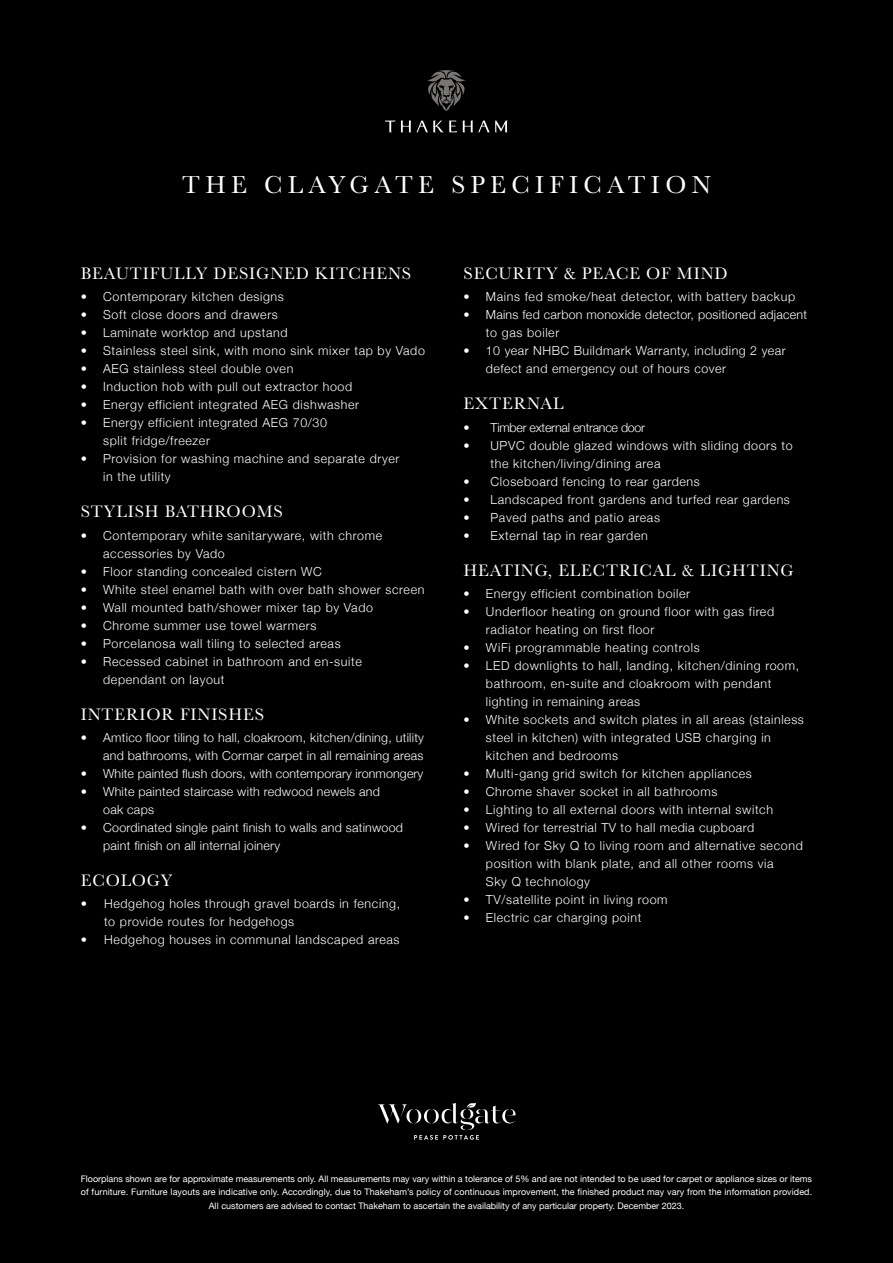
<style>
.page{position:relative;width:893px;height:1263px;background:#000}
.page>*{position:absolute;margin:0;border:0;box-sizing:border-box;transform-origin:0 0}
.t1{font:25.5px "Baskerville";letter-spacing:.21em;color:#fff}
.t2{font:17.25px "Baskerville";letter-spacing:.05em;color:#fff}
.t3{font:300 12.45px/18px "Helvetica Neue";letter-spacing:.05em;color:#fff}
.t4{font:300 12.45px/18px "Helvetica Neue";letter-spacing:.02em;color:#fff}
.t5{font:300 12.45px "Helvetica Neue";letter-spacing:.01em;color:#fff}
.t6{font:300 12.45px "Helvetica Neue";letter-spacing:-.02em;color:#fff}
.t7{font:9px/13.5px "Helvetica Neue";color:#fff;text-align:center}
</style>
<div class="page">
<svg style="left:378px;top:1103px;width:137px;height:37px"></svg>
<svg style="left:385px;top:120px;width:72px;height:12px"></svg>
<svg style="left:463px;top:121px;width:44px;height:11px"></svg>
<svg style="left:427px;top:70px;width:39px;height:41px"></svg>
<h1 class="t1" style="left:182px;top:168px;width:530px">THE CLAYGATE SPECIFICATION</h1>
<h2 class="t2" style="left:81px;top:263px;width:332px">BEAUTIFULLY DESIGNED KITCHENS</h2>
<p class="t3" style="left:81px;top:287px;width:205px">• Contemporary kitchen designs</p>
<p class="t3" style="left:81px;top:305px;width:199px">• Soft close doors and drawers</p>
<p class="t3" style="left:81px;top:323px;width:208px">• Laminate worktop and upstand</p>
<p class="t3" style="left:81px;top:341px;width:346px">• Stainless steel sink, with mono sink mixer tap by Vado</p>
<p class="t3" style="left:81px;top:359px;width:214px">• AEG stainless steel double oven</p>
<p class="t3" style="left:81px;top:377px;width:273px">• Induction hob with pull out extractor hood</p>
<p class="t3" style="left:81px;top:395px;width:280px">• Energy efficient integrated AEG dishwasher</p>
<p class="t3" style="left:103px;top:413px;width:225px;text-indent:-22px">• Energy efficient integrated AEG 70/30 split fridge/freezer</p>
<p class="t3" style="left:103px;top:449px;width:298px;text-indent:-22px">• Provision for washing machine and separate dryer in the utility</p>
<h2 class="t2" style="left:81px;top:501px;width:204px">STYLISH BATHROOMS</h2>
<p class="t3" style="left:103px;top:525px;width:280px;text-indent:-22px">• Contemporary white sanitaryware, with chrome accessories by Vado</p>
<p class="t3" style="left:81px;top:561px;width:243px">• Floor standing concealed cistern WC</p>
<p class="t3" style="left:81px;top:579px;width:345px">• White steel enamel bath with over bath shower screen</p>
<p class="t3" style="left:81px;top:597px;width:294px">• Wall mounted bath/shower mixer tap by Vado</p>
<p class="t3" style="left:81px;top:615px;width:237px">• Chrome summer use towel warmers</p>
<p class="t3" style="left:81px;top:633px;width:261px">• Porcelanosa wall tiling to selected areas</p>
<p class="t3" style="left:103px;top:651px;width:260px;text-indent:-22px">• Recessed cabinet in bathroom and en-suite dependant on layout</p>
<h2 class="t2" style="left:81px;top:703px;width:185px">INTERIOR FINISHES</h2>
<p class="t4" style="left:81px;top:728px;width:345px;text-align:right">• Amtico floor tiling to hall, cloakroom, kitchen/dining, utility and bathrooms, with Cormar carpet in all remaining areas</p>
<p class="t5" style="left:81px;top:763px;width:344px">• White painted flush doors, with contemporary ironmongery</p>
<p class="t4" style="left:103px;top:782px;width:278px;text-indent:-22px">• White painted staircase with redwood newels and oak caps</p>
<p class="t4" style="left:103px;top:818px;width:301px;text-indent:-22px">• Coordinated single paint finish to walls and satinwood paint finish on all internal joinery</p>
<h2 class="t2" style="left:81px;top:869px;width:93px">ECOLOGY</h2>
<p class="t3" style="left:104px;top:894px;width:298px;text-indent:-23px">• Hedgehog holes through gravel boards in fencing, to provide routes for hedgehogs</p>
<p class="t3" style="left:81px;top:930px;width:320px">• Hedgehog houses in communal landscaped areas</p>
<h2 class="t2" style="left:463px;top:263px;width:266px">SECURITY &amp; PEACE OF MIND</h2>
<p class="t3" style="left:463px;top:287px;width:333px">• Mains fed smoke/heat detector, with battery backup</p>
<p class="t4" style="left:486px;top:305px;width:323px;text-indent:-22px">• Mains fed carbon monoxide detector, positioned adjacent to gas boiler</p>
<p class="t3" style="left:486px;top:341px;width:301px;text-indent:-22px">• 10 year NHBC Buildmark Warranty, including 2 year defect and emergency out of hours cover</p>
<h2 class="t2" style="left:463px;top:393px;width:102px">EXTERNAL</h2>
<p class="t6" style="left:463px;top:417px;width:183px">• Timber external entrance door</p>
<p class="t3" style="left:490px;top:435px;width:304px;text-indent:-27px">• UPVC double glazed windows with sliding doors to the kitchen/living/dining area</p>
<p class="t3" style="left:463px;top:471px;width:238px">• Closeboard fencing to rear gardens</p>
<p class="t3" style="left:463px;top:489px;width:328px">• Landscaped front gardens and turfed rear gardens</p>
<p class="t3" style="left:463px;top:507px;width:198px">• Paved paths and patio areas</p>
<p class="t3" style="left:463px;top:525px;width:186px">• External tap in rear garden</p>
<h2 class="t2" style="left:463px;top:559px;width:332px">HEATING, ELECTRICAL &amp; LIGHTING</h2>
<p class="t3" style="left:463px;top:584px;width:228px">• Energy efficient combination boiler</p>
<p class="t3" style="left:486px;top:602px;width:290px;text-indent:-22px">• Underfloor heating on ground floor with gas fired radiator heating on first floor</p>
<p class="t3" style="left:463px;top:638px;width:238px">• WiFi programmable heating controls</p>
<p class="t3" style="left:486px;top:656px;width:315px;text-indent:-22px">• LED downlights to hall, landing, kitchen/dining room, bathroom, en-suite and cloakroom with pendant lighting in remaining areas</p>
<p class="t3" style="left:486px;top:709px;width:319px;text-indent:-22px">• White sockets and switch plates in all areas (stainless steel in kitchen) with integrated USB charging in kitchen and bedrooms</p>
<p class="t3" style="left:463px;top:763px;width:290px">• Multi-gang grid switch for kitchen appliances</p>
<p class="t3" style="left:463px;top:781px;width:255px">• Chrome shaver socket in all bathrooms</p>
<p class="t3" style="left:463px;top:799px;width:311px">• Lighting to all external doors with internal switch</p>
<p class="t3" style="left:463px;top:817px;width:292px">• Wired for terrestrial TV to hall media cupboard</p>
<p class="t3" style="left:486px;top:835px;width:318px;text-indent:-22px">• Wired for Sky Q to living room and alternative second position with blank plate, and all other rooms via<br>Sky Q technology</p>
<p class="t3" style="left:463px;top:890px;width:206px">• TV/satellite point in living room</p>
<p class="t3" style="left:463px;top:908px;width:179px">• Electric car charging point</p>
<p class="t7" style="left:81px;top:1172px;width:733px">Floorplans shown are for approximate measurements only. All measurements may vary within a tolerance of 5% and are not intended to be used for carpet or appliance sizes or items of furniture. Furniture layouts are indicative only. Accordingly, due to Thakeham’s policy of continuous improvement, the finished product may vary from the information provided.<br>All customers are advised to contact Thakeham to ascertain the availability of any particular property. December 2023.</p>
</div>
